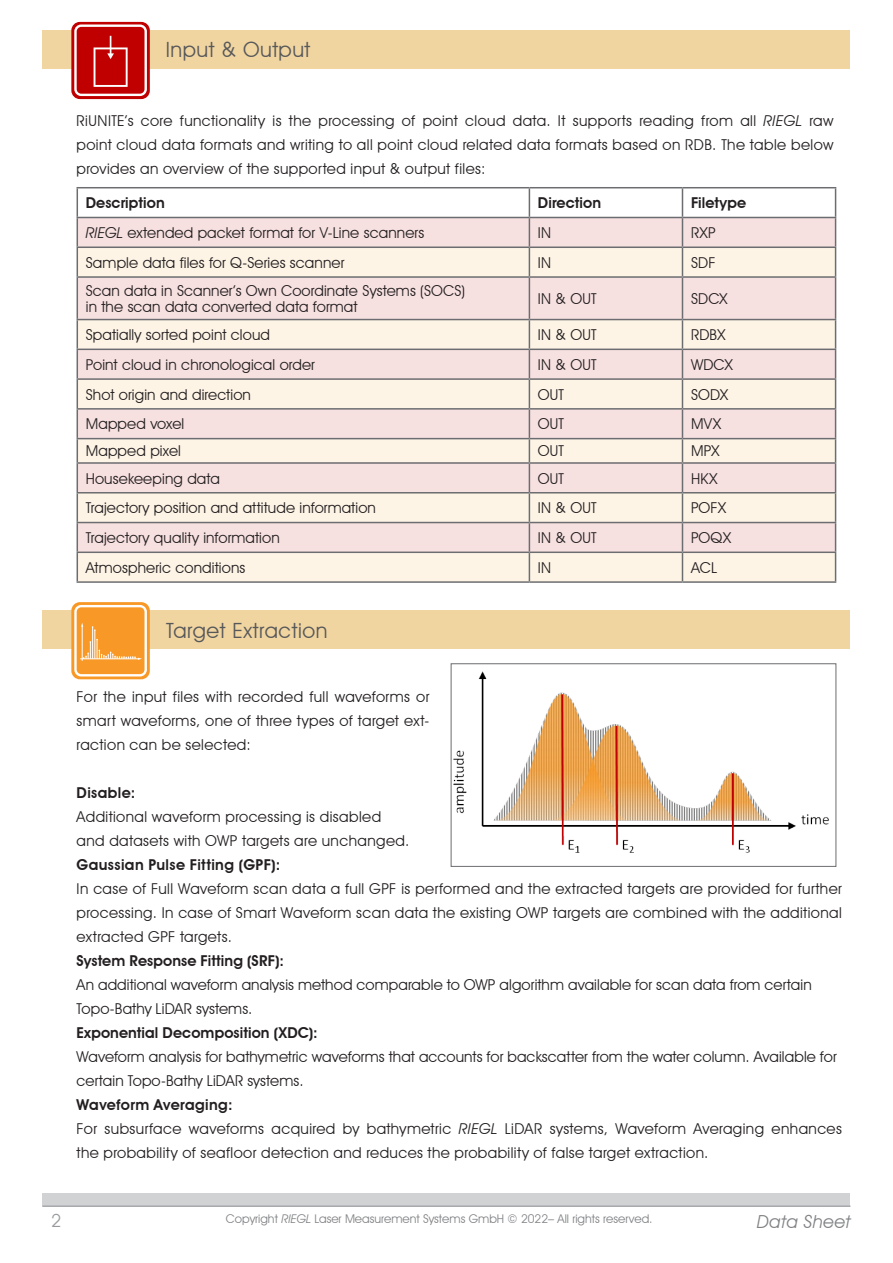
<style>
.page{position:relative;width:893px;height:1263px;background:#fff}
.page>*{position:absolute;margin:0;border:0;box-sizing:border-box;transform-origin:0 0}
.t1{font:21px "Avant Garde IT Cby BT";letter-spacing:.025em;color:#57585a}
.t2{font:italic 18px "Avant Garde IT Cby BT";letter-spacing:.02em;color:#808285}
.t3{font:18px "Avant Garde IT Cby BT";color:#97999c}
.t4{font:15px/24px "Avant Garde IT Cby BT";letter-spacing:.01em;color:#231f20;text-align:justify}
.t5{font:15px/24px "Avant Garde IT Cby BT";letter-spacing:.03em;color:#231f20}
.t6{font:600 15px "Avant Garde IT Cby BT";letter-spacing:.01em;color:#231f20}
.t7{font:12px "Avant Garde IT Cby BT";color:#808285}
.s1{font-style:italic}
.s2{font-weight:600}
</style>
<div class="page">
<div style="left:43px;top:1194px;width:807px;height:13px;background:#d1d2d4"></div>
<hr style="left:43px;top:1205px;width:807px;height:2px;background:#a8a9ad">
<div style="left:43px;top:30px;width:807px;height:38px;background:#f1d5a1"></div>
<div style="left:43px;top:611px;width:807px;height:38px;background:#f1d5a1"></div>
<svg style="left:78px;top:278px;width:757px;height:303px;background:#f8e8e1"></svg>
<hr style="left:77px;top:187px;width:452px;height:1px;background:#6c6d70">
<hr style="left:529px;top:187px;width:153px;height:1px;background:#6c6d70">
<hr style="left:682px;top:187px;width:154px;height:1px;background:#6c6d70">
<svg style="left:77px;top:188px;width:759px;height:88px"></svg>
<hr style="left:77px;top:276px;width:452px;height:2px;background:#6c6d70">
<hr style="left:77px;top:278px;width:1px;height:41px;background:#6c6d70">
<hr style="left:529px;top:276px;width:153px;height:2px;background:#6c6d70">
<hr style="left:529px;top:278px;width:1px;height:41px;background:#6c6d70">
<hr style="left:682px;top:276px;width:154px;height:2px;background:#6c6d70">
<hr style="left:682px;top:278px;width:1px;height:41px;background:#6c6d70">
<hr style="left:835px;top:278px;width:1px;height:41px;background:#6c6d70">
<hr style="left:77px;top:319px;width:452px;height:1px;background:#6c6d70">
<hr style="left:529px;top:319px;width:153px;height:1px;background:#6c6d70">
<hr style="left:682px;top:319px;width:154px;height:1px;background:#6c6d70">
<hr style="left:77px;top:349px;width:452px;height:1px;background:#6c6d70">
<hr style="left:529px;top:349px;width:153px;height:1px;background:#6c6d70">
<hr style="left:682px;top:349px;width:154px;height:1px;background:#6c6d70">
<hr style="left:77px;top:378px;width:452px;height:2px;background:#6c6d70">
<hr style="left:529px;top:378px;width:153px;height:2px;background:#6c6d70">
<hr style="left:682px;top:378px;width:154px;height:2px;background:#6c6d70">
<hr style="left:77px;top:408px;width:452px;height:2px;background:#6c6d70">
<hr style="left:529px;top:408px;width:153px;height:2px;background:#6c6d70">
<hr style="left:682px;top:408px;width:154px;height:2px;background:#6c6d70">
<hr style="left:77px;top:438px;width:452px;height:1px;background:#6c6d70">
<hr style="left:529px;top:438px;width:153px;height:1px;background:#6c6d70">
<hr style="left:682px;top:438px;width:154px;height:1px;background:#6c6d70">
<hr style="left:77px;top:462px;width:452px;height:2px;background:#6c6d70">
<hr style="left:529px;top:462px;width:153px;height:2px;background:#6c6d70">
<hr style="left:682px;top:462px;width:154px;height:2px;background:#6c6d70">
<hr style="left:77px;top:492px;width:452px;height:1px;background:#6c6d70">
<hr style="left:529px;top:492px;width:153px;height:1px;background:#6c6d70">
<hr style="left:682px;top:492px;width:154px;height:1px;background:#6c6d70">
<hr style="left:77px;top:522px;width:452px;height:1px;background:#6c6d70">
<hr style="left:529px;top:522px;width:153px;height:1px;background:#6c6d70">
<hr style="left:682px;top:522px;width:154px;height:1px;background:#6c6d70">
<hr style="left:77px;top:551px;width:452px;height:2px;background:#6c6d70">
<svg style="left:77px;top:320px;width:1px;height:261px"></svg>
<hr style="left:529px;top:551px;width:153px;height:2px;background:#6c6d70">
<svg style="left:529px;top:320px;width:1px;height:261px"></svg>
<hr style="left:682px;top:551px;width:154px;height:2px;background:#6c6d70">
<svg style="left:682px;top:320px;width:1px;height:261px"></svg>
<svg style="left:835px;top:320px;width:1px;height:261px"></svg>
<hr style="left:77px;top:581px;width:452px;height:2px;background:#6c6d70">
<hr style="left:529px;top:581px;width:153px;height:2px;background:#6c6d70">
<hr style="left:682px;top:581px;width:154px;height:2px;background:#6c6d70">
<img style="left:453px;top:671px;width:376px;height:182px">
<div style="left:451px;top:663px;width:385px;height:204px;border:1px solid #6c6d70"></div>
<div style="left:71px;top:22px;width:79px;height:77px;background:#c00000;border-radius:9px"></div>
<div style="left:71px;top:602px;width:79px;height:77px;background:#f89927;border-radius:9px"></div>
<div style="left:74px;top:25px;width:73px;height:71px;border:2px solid #fff;border-radius:6px"></div>
<svg style="left:94px;top:36px;width:34px;height:51px"></svg>
<div style="left:74px;top:605px;width:73px;height:71px;border:2px solid #fff;border-radius:6px"></div>
<hr style="left:80px;top:658px;width:59px;height:1px;background:#fff">
<hr style="left:82px;top:626px;width:1px;height:35px;background:#fff">
<svg style="left:81px;top:623px;width:61px;height:37px"></svg>
<h1 class="t1" style="left:166px;top:37px;width:146px">Input &amp; Output</h1>
<p class="t4" style="left:77px;top:109px;width:758px">RiUNITE’s core functionality is the processing of point cloud data. It supports reading from all <span class="s1">RIEGL</span> raw point cloud data formats and writing to all point cloud related data formats based on RDB. The table below provides an overview of the supported input &amp; output files:</p>
<p class="t6" style="left:86px;top:194px;width:80px">Description</p>
<p class="t6" style="left:538px;top:194px;width:65px">Direction</p>
<p class="t6" style="left:691px;top:194px;width:57px">Filetype</p>
<p class="t4" style="left:86px;top:221px;width:340px"><span class="s1">RIEGL</span> extended packet format for V-Line scanners</p>
<p class="t4" style="left:538px;top:221px;width:15px">IN</p>
<p class="t4" style="left:691px;top:221px;width:26px">RXP</p>
<p class="t4" style="left:86px;top:250px;width:260px">Sample data files for Q-Series scanner</p>
<p class="t4" style="left:538px;top:250px;width:15px">IN</p>
<p class="t4" style="left:691px;top:250px;width:26px">SDF</p>
<p class="t4" style="left:86px;top:282px;width:381px;line-height:16.5px">Scan data in Scanner’s Own Coordinate Systems (SOCS) in the scan data converted data format</p>
<p class="t4" style="left:538px;top:286px;width:60px">IN &amp; OUT</p>
<p class="t4" style="left:691px;top:286px;width:38px">SDCX</p>
<p class="t4" style="left:86px;top:323px;width:186px">Spatially sorted point cloud</p>
<p class="t4" style="left:538px;top:323px;width:60px">IN &amp; OUT</p>
<p class="t4" style="left:691px;top:323px;width:36px">RDBX</p>
<p class="t4" style="left:86px;top:352px;width:231px">Point cloud in chronological order</p>
<p class="t4" style="left:538px;top:352px;width:60px">IN &amp; OUT</p>
<p class="t4" style="left:691px;top:352px;width:43px">WDCX</p>
<p class="t4" style="left:86px;top:382px;width:167px">Shot origin and direction</p>
<p class="t4" style="left:538px;top:382px;width:28px">OUT</p>
<p class="t4" style="left:691px;top:382px;width:39px">SODX</p>
<p class="t4" style="left:86px;top:412px;width:100px">Mapped voxel</p>
<p class="t4" style="left:538px;top:412px;width:28px">OUT</p>
<p class="t4" style="left:691px;top:412px;width:32px">MVX</p>
<p class="t4" style="left:86px;top:439px;width:97px">Mapped pixel</p>
<p class="t4" style="left:538px;top:439px;width:28px">OUT</p>
<p class="t4" style="left:691px;top:439px;width:30px">MPX</p>
<p class="t4" style="left:86px;top:466px;width:136px">Housekeeping data</p>
<p class="t4" style="left:538px;top:466px;width:28px">OUT</p>
<p class="t4" style="left:691px;top:466px;width:28px">HKX</p>
<p class="t4" style="left:86px;top:496px;width:292px">Trajectory position and attitude information</p>
<p class="t4" style="left:538px;top:496px;width:60px">IN &amp; OUT</p>
<p class="t4" style="left:691px;top:496px;width:37px">POFX</p>
<p class="t4" style="left:86px;top:526px;width:195px">Trajectory quality information</p>
<p class="t4" style="left:538px;top:526px;width:60px">IN &amp; OUT</p>
<p class="t4" style="left:691px;top:526px;width:42px">POQX</p>
<p class="t4" style="left:86px;top:555px;width:161px">Atmospheric conditions</p>
<p class="t4" style="left:538px;top:555px;width:15px">IN</p>
<p class="t4" style="left:691px;top:555px;width:28px">ACL</p>
<h1 class="t1" style="left:166px;top:618px;width:163px">Target Extraction</h1>
<p class="t4" style="left:77px;top:685px;width:354px">For the input files with recorded full waveforms or smart waveforms, one of three types of target ext&shy;raction can be selected:</p>
<p class="t6" style="left:77px;top:784px;width:60px">Disable:</p>
<p class="t5" style="left:77px;top:805px;width:334px">Additional waveform processing is disabled and datasets with OWP targets are unchanged.</p>
<p class="t6" style="left:77px;top:856px;width:205px">Gaussian Pulse Fitting (GPF):</p>
<p class="t4" style="left:77px;top:877px;width:767px">In case of Full Waveform scan data a full GPF is performed and the extracted targets are provided for further processing. In case of Smart Waveform scan data the existing OWP targets are combined with the additional extracted GPF targets.</p>
<p class="t6" style="left:77px;top:952px;width:209px">System Response Fitting (SRF):</p>
<p class="t4" style="left:77px;top:973px;width:737px">An additional waveform analysis method comparable to OWP algorithm available for scan data from certain<br>Topo-Bathy LiDAR systems.</p>
<p class="t6" style="left:77px;top:1024px;width:243px">Exponential Decomposition (XDC):</p>
<p class="t4" style="left:77px;top:1045px;width:762px">Waveform analysis for bathymetric waveforms that accounts for backscatter from the water column. Available for certain Topo-Bathy LiDAR systems.</p>
<p class="t5" style="left:77px;top:1093px;width:767px"><span class="s2">Waveform Averaging:<br></span>For subsurface waveforms acquired by bathymetric <span class="s1">RIEGL</span> LiDAR systems, Waveform Averaging enhances the probability of seafloor detection and reduces the probability of false target extraction.</p>
<p class="t3" style="left:51px;top:1210px;width:12px">2</p>
<p class="t7" style="left:226px;top:1211px;width:428px">Copyright <span class="s1">RIEGL</span> Laser Measurement Systems GmbH © 2022– All rights reserved.</p>
<p class="t2" style="left:757px;top:1211px;width:95px">Data Sheet</p>
</div>
